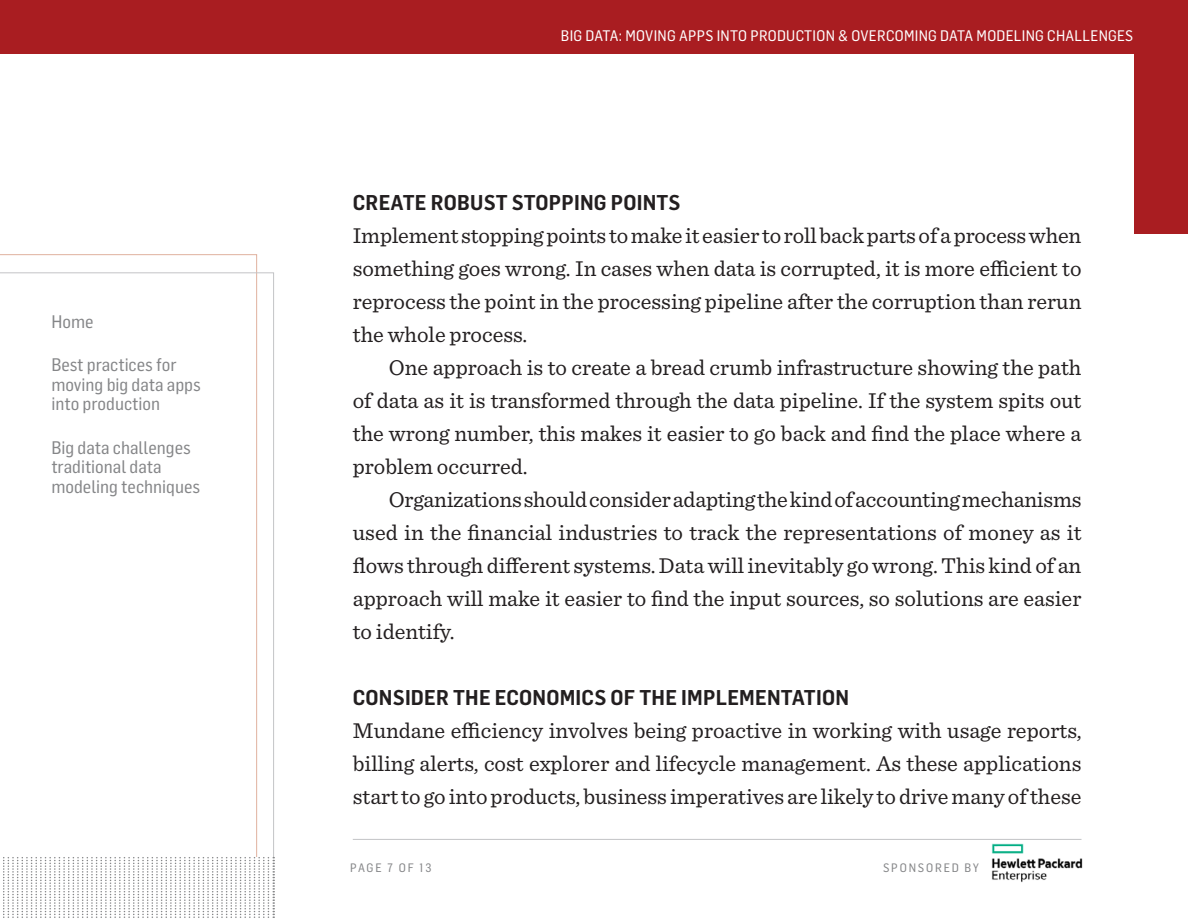
<style>
.page{position:relative;width:1188px;height:918px;background:#fff}
.page>*{position:absolute;margin:0;border:0;box-sizing:border-box;transform-origin:0 0}
.body_copy{font:22.5px/33px "Sentinel";color:#231f20;text-align:justify}
.body_copy-first_para{font:22.5px/33px "Sentinel";color:#231f20;text-align:justify}
.subhead{font:600 21px "Flama Semicondensed";letter-spacing:.01em;color:#231f20}
.t1{font:17.85px/19.5px "Flama Semicondensed Basic";color:#858688}
.t2{font:15px "Flama Semicondensed Basic";letter-spacing:.02em;color:#fff}
.t3{font:12px "Flama Semicondensed Basic";letter-spacing:.15em;color:#858688}
</style>
<div class="page">
<svg style="left:0;top:272px;width:274px;height:585px"></svg>
<hr style="left:353px;top:839px;width:728px;height:1px;background:#c3c4c6">
<img style="left:991px;top:843px;width:92px;height:40px">
<div style="left:1134px;top:0;width:54px;height:234px;background:#a91d21"></div>
<div style="left:0;top:0;width:1188px;height:54px;background:#a91d21"></div>
<svg style="left:3px;top:857px;width:271px;height:61px"></svg>
<p class="t1" style="left:51px;top:311px;width:44px">Home</p>
<p class="t1" style="left:51px;top:354px;width:151px">Best practices for moving big data apps into production</p>
<p class="t1" style="left:51px;top:437px;width:150px">Big data challenges traditional data modeling techniques</p>
<p class="t2" style="left:561px;top:26px;width:574px">BIG DATA: MOVING APPS INTO PRODUCTION &amp; OVERCOMING DATA MODELING CHALLENGES</p>
<p class="subhead" style="left:353px;top:189px;width:329px">CREATE ROBUST STOPPING POINTS</p>
<p class="body_copy-first_para" style="left:353px;top:218px;width:730px">Implement stopping points to make it easier to roll back parts of a process when something goes wrong. In cases when data is corrupted, it is more efficient to reprocess the point in the processing pipeline after the corruption than rerun the whole process.</p>
<p class="body_copy" style="left:353px;top:350px;width:730px;text-indent:36px">One approach is to create a bread crumb infrastructure showing the path of data as it is transformed through the data pipeline. If the system spits out the wrong number, this makes it easier to go back and find the place where a problem occurred.</p>
<p class="body_copy" style="left:353px;top:482px;width:730px;text-indent:36px">Organizations should consider adapting the kind of accounting mechanisms used in the financial industries to track the representations of money as it flows through different systems. Data will inevitably go wrong. This kind of an approach will make it easier to find the input sources, so solutions are easier to identify.</p>
<p class="subhead" style="left:353px;top:684px;width:498px">CONSIDER THE ECONOMICS OF THE IMPLEMENTATION</p>
<p class="body_copy-first_para" style="left:353px;top:713px;width:730px">Mundane efficiency involves being proactive in working with usage reports, billing alerts, cost explorer and lifecycle management. As these applications start to go into products, business imperatives are likely to drive many of these</p>
<p class="t3" style="left:350px;top:860px;width:83px">PAGE 7 OF 13</p>
<p class="t3" style="left:883px;top:860px;width:98px">SPONSORED BY</p>
</div>
